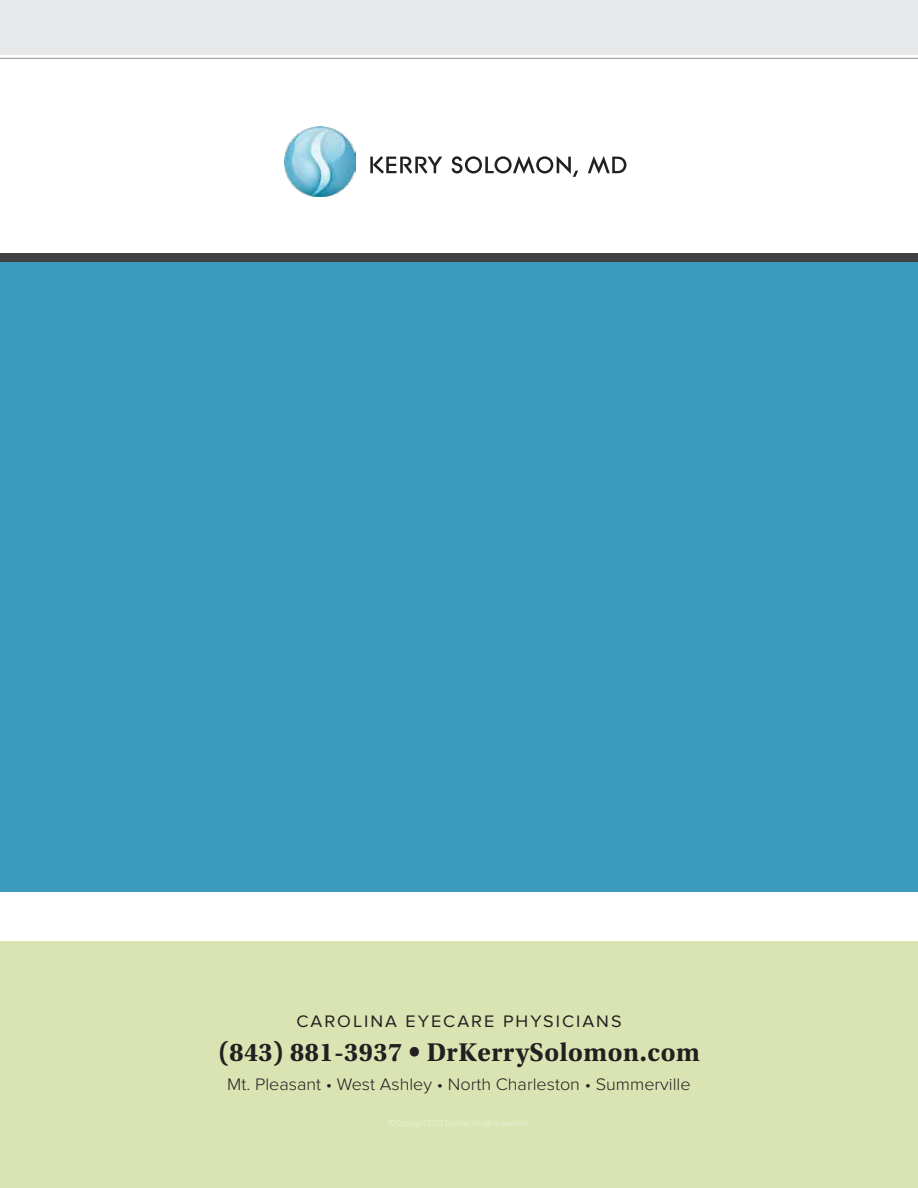
<style>
.page{position:relative;width:918px;height:1188px;background:#fff}
.page>*{position:absolute;margin:0;border:0;box-sizing:border-box;transform-origin:0 0}
.t1{font:700 27px "Utopia Std";letter-spacing:.02em;color:#231f20}
.t2{font:300 17.25px "Proxima Nova";color:#231f20;scale:1.04 1}
.t3{font:17.25px "Proxima Nova";letter-spacing:.11em;color:#231f20;scale:1.04 1}
</style>
<div class="page">
<div style="left:0;top:261px;width:918px;height:631px;background:#3c9bbd"></div>
<div style="left:0;top:253px;width:918px;height:8px;background:#414042"></div>
<div style="left:0;top:941px;width:918px;height:247px;background:#dae4b3"></div>
<div style="left:0;top:0;width:918px;height:55px;background:#e7e8e9"></div>
<hr style="left:0;top:58px;width:918px;height:1px;background:#918f90">
<svg style="left:370px;top:156px;width:72px;height:18px"></svg>
<svg style="left:452px;top:156px;width:126px;height:21px"></svg>
<svg style="left:588px;top:156px;width:38px;height:18px"></svg>
<img style="left:285px;top:126px;width:70px;height:71px">
<p class="t3" style="left:296px;top:1011px;width:314px">CAROLINA EYECARE PHYSICIANS</p>
<h1 class="t1" style="left:218px;top:1037px;width:483px">(843) 881-3937 • DrKerrySolomon.com</h1>
<p class="t2" style="left:227px;top:1074px;width:447px">Mt. Pleasant • West Ashley • North Charleston • Summerville</p>
</div>
